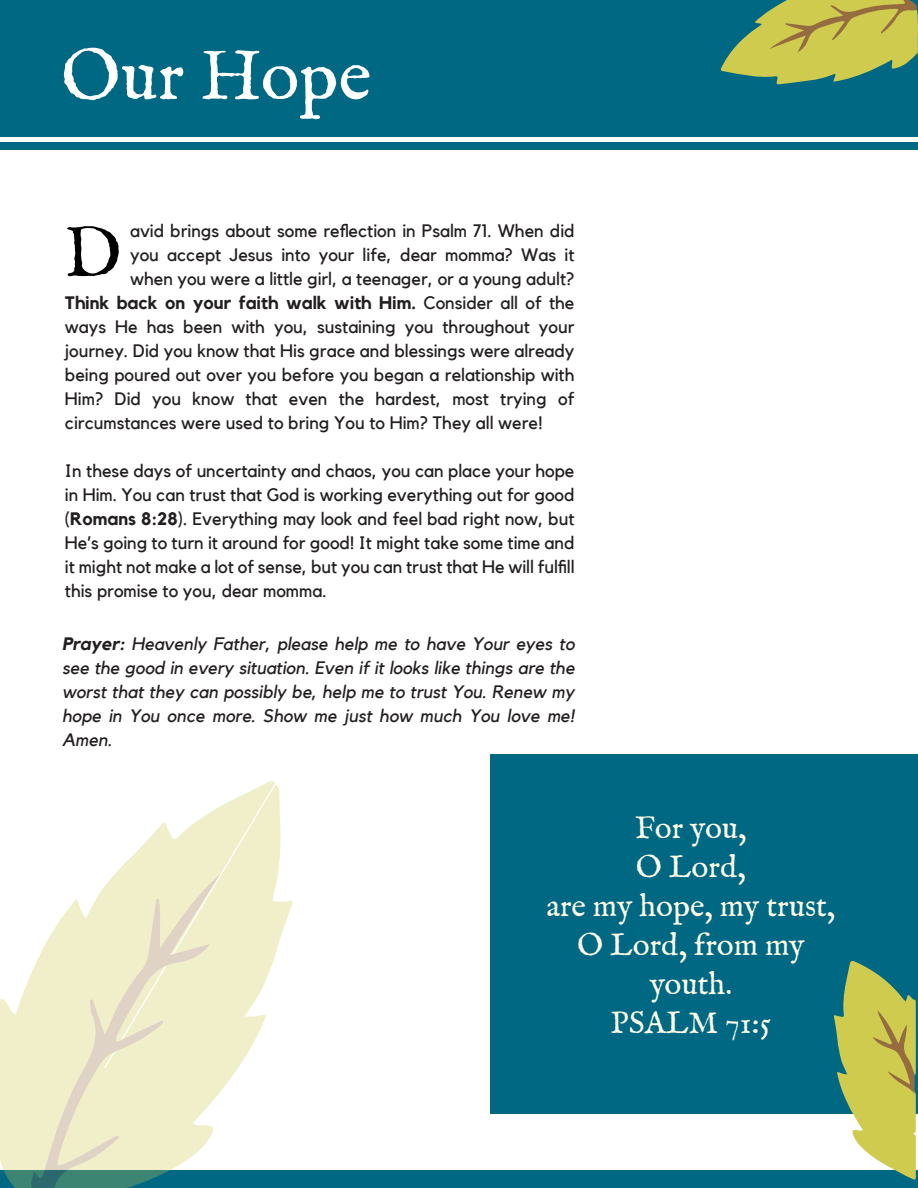
<style>
.page{position:relative;width:918px;height:1188px;background:#fff}
.page>*{position:absolute;margin:0;border:0;box-sizing:border-box;transform-origin:0 0}
.t1{font:72px "IM FELL English Roman";color:#fff}
.t2{font:72px "IM FELL English Roman";color:#000}
.t3{font:31.5px/39px "IM FELL English Roman";color:#fefce6;text-align:center}
.t4{font:18px/24px "Kollektif";color:#231f20;text-align:justify}
.t5{font:italic 18px/24px "Kollektif";color:#231f20;text-align:justify}
.t6{font:700 18px "Kollektif";color:#231f20}
.s1{font-weight:400}
.s2{font-weight:700}
</style>
<div class="page">
<div style="left:0;top:0;width:918px;height:137px;background:#006883"></div>
<div style="left:0;top:142px;width:918px;height:8px;background:#006883"></div>
<div style="left:0;top:1170px;width:918px;height:18px;background:#006883"></div>
<svg style="left:720px;top:0;width:198px;height:85px"></svg>
<div style="left:490px;top:754px;width:428px;height:359px;background:#006883"></div>
<svg style="left:1px;top:1162px;width:30px;height:26px"></svg>
<svg style="left:0;top:781px;width:282px;height:381px"></svg>
<svg style="left:31px;top:874px;width:190px;height:314px;background:#e4e6c9"></svg>
<svg style="left:833px;top:961px;width:83px;height:219px"></svg>
<h1 class="t1" style="left:61px;top:34px;width:312px">Our Hope</h1>
<p class="t4" style="left:130px;top:219px;width:446px">avid brings about some reflection in Psalm 71. When did</p>
<p class="t4" style="left:130px;top:243px;width:446px">you accept Jesus into your life, dear momma? Was it</p>
<p class="t4" style="left:130px;top:267px;width:446px">when you were a little girl, a teenager, or a young adult?</p>
<p class="t6" style="left:65px;top:292px;width:511px">Think back on your faith walk with Him. <span class="s1">Consider all of the</span></p>
<p class="t4" style="left:65px;top:315px;width:511px">ways He has been with you, sustaining you throughout your</p>
<p class="t4" style="left:65px;top:339px;width:511px">journey. Did you know that His grace and blessings were already</p>
<p class="t4" style="left:65px;top:363px;width:511px">being poured out over you before you began a relationship with</p>
<p class="t4" style="left:65px;top:387px;width:511px">Him? Did you know that even the hardest, most trying of</p>
<p class="t4" style="left:65px;top:411px;width:479px">circumstances were used to bring You to Him? They all were!</p>
<p class="t4" style="left:65px;top:459px;width:511px">In these days of uncertainty and chaos, you can place your hope in Him. You can trust that God is working everything out for good (<span class="s2">Romans 8:28</span>). Everything may look and feel bad right now, but He’s going to turn it around for good! It might take some time and it might not make a lot of sense, but you can trust that He will fulfill this promise to you, dear momma.</p>
<h1 class="t2" style="left:64px;top:211px;width:59px">D</h1>
<p class="t5" style="left:62px;top:631px;width:514px"><span class="s2">Prayer:</span> Heavenly Father, please help me to have Your eyes to see the good in every situation. Even if it looks like things are the worst that they can possibly be, help me to trust You. Renew my hope in You once more. Show me just how much You love me!<br>Amen.</p>
<h2 class="t3" style="left:546px;top:809px;width:290px">For you,<br>O Lord,<br>are my hope, my trust,<br>O Lord, from my youth.<br>PSALM 71:5</h2>
</div>
